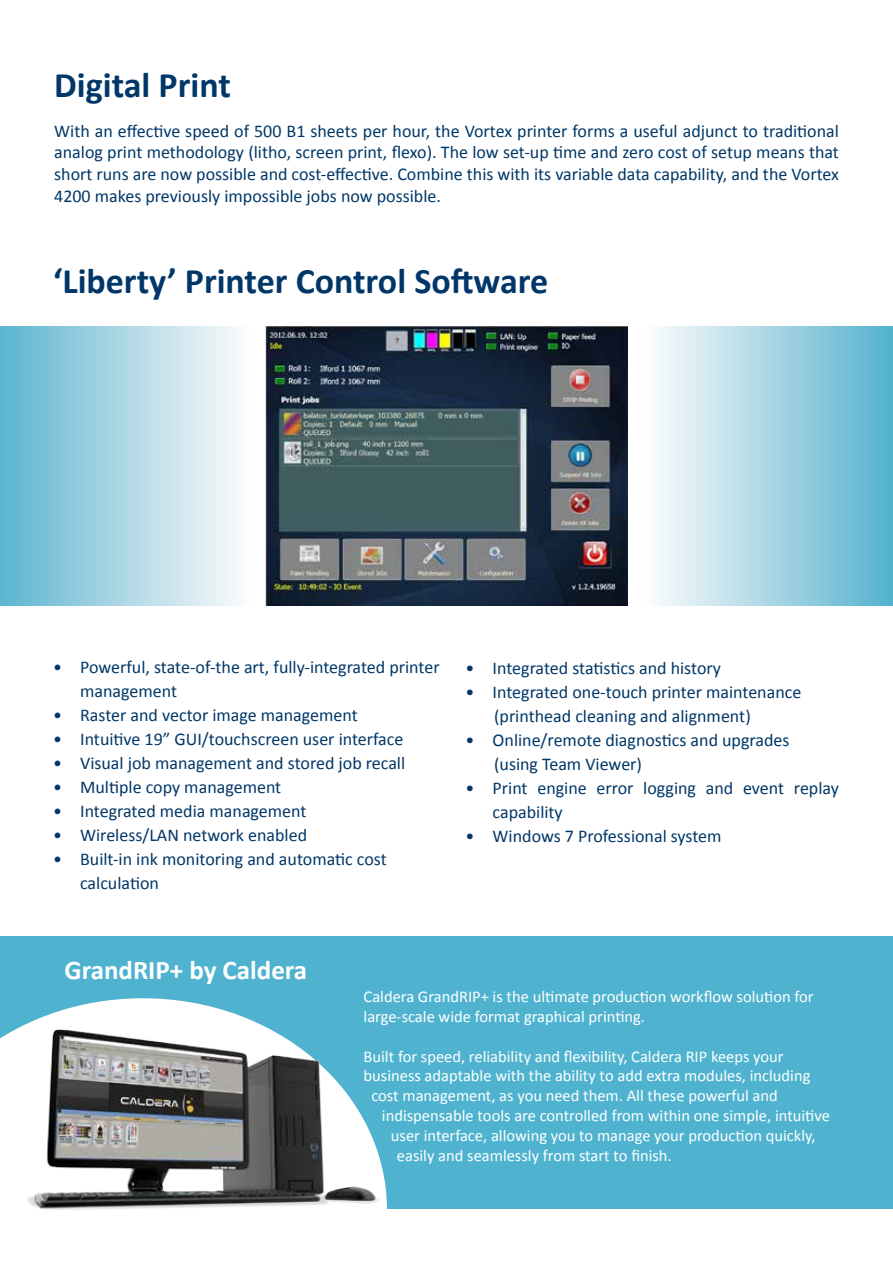
<style>
.page{position:relative;width:893px;height:1263px;background:#fff}
.page>*{position:absolute;margin:0;border:0;box-sizing:border-box;transform-origin:0 0}
.t1{font:700 36px "Calibri";color:#003768}
.t2{font:700 27px "Calibri";color:#fff}
.t3{font:18px/24px "Calibri";color:#003768}
.t4{font:16.5px/19.8px "Calibri";color:#fff}
</style>
<div class="page">
<div style="left:0;top:936px;width:893px;height:273px;background:#4fb3cf"></div>
<svg style="left:0;top:1028px;width:387px;height:181px;fill:#fff"></svg>
<img style="left:18px;top:998px;width:361px;height:212px">
<div style="left:641px;top:326px;width:252px;height:279px;background:linear-gradient(to right,#fffdfd,#56b2ce)"></div>
<img style="left:266px;top:326px;width:361px;height:279px">
<div style="left:0;top:326px;width:251px;height:279px;background:linear-gradient(to right,#5eb5d0,#fffcfd)"></div>
<h1 class="t1" style="left:54px;top:63px;width:178px">Digital Print</h1>
<p class="t3" style="left:54px;top:119px;width:786px;line-height:21.6px;text-align:justify">With an effective speed of 500 B1 sheets per hour, the Vortex printer forms a useful adjunct to traditional analog print methodology (litho, screen print, flexo). The low set-up time and zero cost of setup means that short runs are now possible and cost-effective. Combine this with its variable data capability, and the Vortex 4200 makes previously impossible jobs now possible.</p>
<h1 class="t1" style="left:53px;top:259px;width:497px">‘Liberty’ Printer Control Software</h1>
<p class="t3" style="left:80px;top:654px;width:361px;text-indent:-27px">• Powerful, state-of-the art, fully-integrated printer management</p>
<p class="t3" style="left:53px;top:702px;width:306px">• Raster and vector image management</p>
<p class="t3" style="left:53px;top:726px;width:352px">• Intuitive 19” GUI/touchscreen user interface</p>
<p class="t3" style="left:53px;top:750px;width:354px">• Visual job management and stored job recall</p>
<p class="t3" style="left:53px;top:774px;width:230px">• Multiple copy management</p>
<p class="t3" style="left:53px;top:798px;width:255px">• Integrated media management</p>
<p class="t3" style="left:53px;top:822px;width:256px">• Wireless/LAN network enabled</p>
<p class="t3" style="left:80px;top:846px;width:308px;text-indent:-27px">• Built-in ink monitoring and automatic cost calculation</p>
<p class="t3" style="left:466px;top:655px;width:257px">• Integrated statistics and history</p>
<p class="t3" style="left:494px;top:679px;width:309px;text-indent:-28px">• Integrated one-touch printer maintenance (printhead cleaning and alignment)</p>
<p class="t3" style="left:494px;top:727px;width:297px;text-indent:-28px">• Online/remote diagnostics and upgrades (using Team Viewer)</p>
<p class="t3" style="left:493px;top:775px;width:348px;text-indent:-27px">• Print engine error logging and event replay capability</p>
<p class="t3" style="left:466px;top:823px;width:257px">• Windows 7 Professional system</p>
<h2 class="t2" style="left:64px;top:953px;width:244px">GrandRIP+ by Caldera</h2>
<p class="t4" style="left:364px;top:986px;width:452px">Caldera GrandRIP+ is the ultimate production workflow solution for large-scale wide format graphical printing.</p>
<p class="t4" style="left:364px;top:1045px;width:422px">Built for speed, reliability and flexibility, Caldera RIP keeps your</p>
<p class="t4" style="left:364px;top:1065px;width:448px">business adaptable with the ability to add extra modules, including</p>
<p class="t4" style="left:371px;top:1085px;width:408px">cost management, as you need them. All these powerful and</p>
<p class="t4" style="left:382px;top:1105px;width:450px">indispensable tools are controlled from within one simple, intuitive</p>
<p class="t4" style="left:391px;top:1124px;width:426px">user interface, allowing you to manage your production quickly,</p>
<p class="t4" style="left:397px;top:1144px;width:276px">easily and seamlessly from start to finish.</p>
</div>
